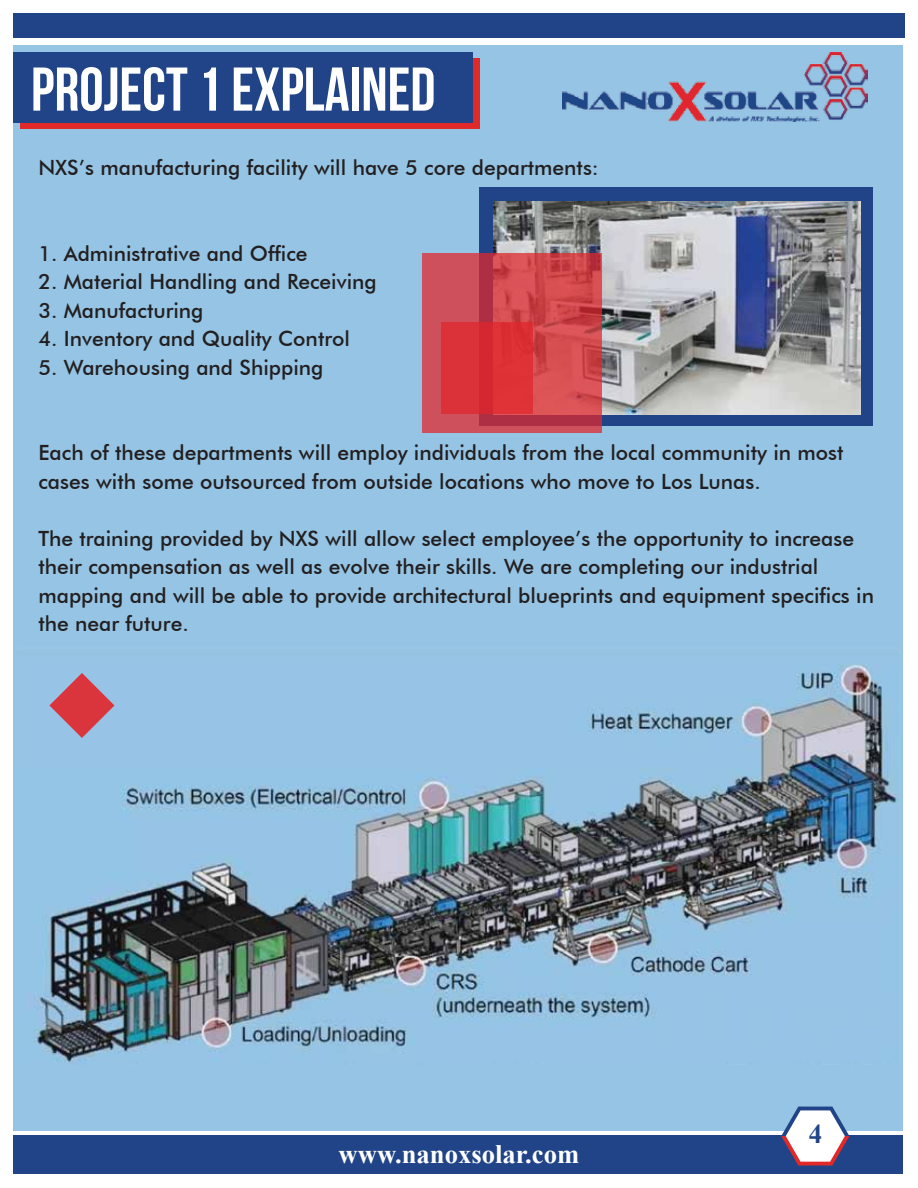
<style>
.page{position:relative;width:918px;height:1188px;background:#fff}
.page>*{position:absolute;margin:0;border:0;box-sizing:border-box;transform-origin:0 0}
.t1{font:700 61.65px "Bebas Neue";color:#fff}
.t2{font:700 27px "Times New Roman";color:#204487}
.t3{font:700 26.7px "Times New Roman";color:#fff}
.t4{font:500 21px/28.5px "Futura BT";color:#231f20}
</style>
<div class="page">
<div style="left:13px;top:45px;width:890px;height:1085px;background:#95c4e4"></div>
<div style="left:480px;top:187px;width:393px;height:239px;background:#204487"></div>
<img style="left:493px;top:201px;width:368px;height:213px">
<img style="left:563px;top:52px;width:304px;height:69px">
<div style="left:13px;top:14px;width:891px;height:24px;background:#204487"></div>
<div style="left:20px;top:58px;width:459px;height:70px;background:#e02928"></div>
<div style="left:13px;top:52px;width:460px;height:71px;background:#204487"></div>
<div style="left:13px;top:1136px;width:890px;height:38px;background:#204487"></div>
<svg style="left:781px;top:1107px;width:68px;height:59px"></svg>
<img style="left:35px;top:664px;width:864px;height:398px">
<svg style="left:422px;top:253px;width:180px;height:180px"></svg>
<div style="left:441px;top:322px;width:92px;height:92px;background:#db3137"></div>
<svg style="left:49px;top:673px;width:65px;height:65px"></svg>
<h1 class="t1" style="left:31px;top:56px;width:406px">PROJECT 1 EXPLAINED</h1>
<p class="t4" style="left:38px;top:153px;width:562px">NXS’s manufacturing facility will have 5 core departments:</p>
<p class="t4" style="left:38px;top:239px;width:271px">1. Administrative and Office</p>
<p class="t4" style="left:38px;top:267px;width:340px">2. Material Handling and Receiving</p>
<p class="t4" style="left:38px;top:296px;width:167px">3. Manufacturing</p>
<p class="t4" style="left:38px;top:324px;width:313px">4. Inventory and Quality Control</p>
<p class="t4" style="left:38px;top:353px;width:286px">5. Warehousing and Shipping</p>
<p class="t4" style="left:38px;top:438px;width:807px">Each of these departments will employ individuals from the local community in most cases with some outsourced from outside locations who move to Los Lunas.</p>
<p class="t4" style="left:38px;top:524px;width:837px">The training provided by NXS will allow select employee’s the opportunity to increase their compensation as well as evolve their skills. We are completing our industrial mapping and will be able to provide architectural blueprints and equipment specifics in the near future.</p>
<p class="t3" style="left:339px;top:1135px;width:242px">www.nanoxsolar.com</p>
<p class="t2" style="left:809px;top:1114px;width:15px">4</p>
</div>
